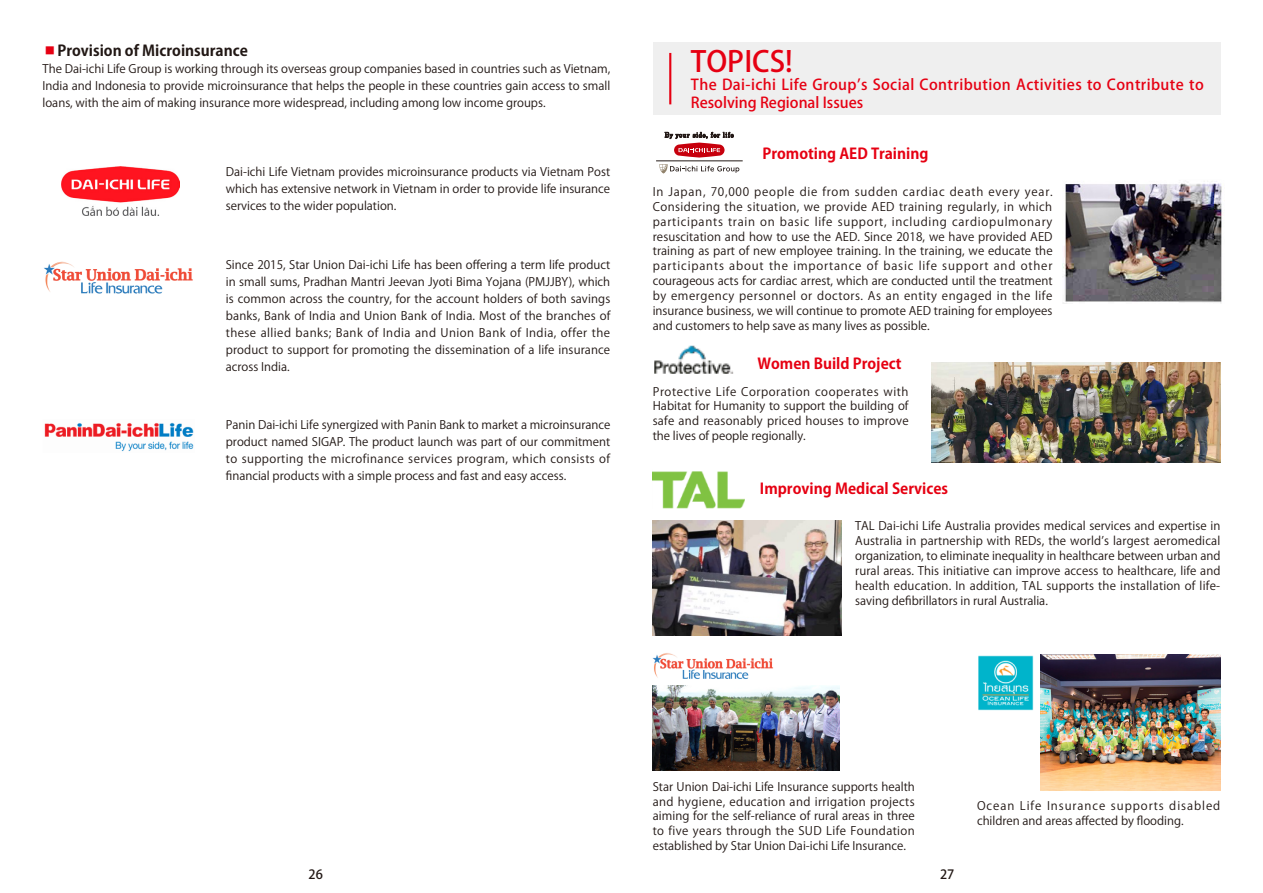
<style>
.page{position:relative;width:1263px;height:893px;background:#fff}
.page>*{position:absolute;margin:0;border:0;box-sizing:border-box;transform-origin:0 0}
.t1{font:500 28.65px "Koz Go Pr 6 N";color:#e60012}
.t2{font:500 14.85px/18px "Koz Go Pr 6 N";letter-spacing:.025em;color:#e60012}
.t3{font:700 14.85px "Koz Go Pr 6 N";color:#e60012}
.t4{font:700 14.85px "Koz Go Pr 6 N";color:#221815}
.t5{font:500 12.75px "Koz Go Pr 6 N";color:#221815}
.t6{font:11.7px/14.9px "Koz Go Pr 6 N";color:#221815;text-align:justify}
.t7{font:11.7px/14.9px "Koz Go Pr 6 N";letter-spacing:.08em;color:#221815}
.s1{color:#e60012}
</style>
<div class="page">
<div style="left:653px;top:43px;width:567px;height:72px;background:#efefef"></div>
<hr style="left:669px;top:53px;width:2px;height:51px;background:#e60012">
<img style="left:1063px;top:181px;width:159px;height:123px">
<img style="left:932px;top:362px;width:288px;height:100px">
<img style="left:653px;top:520px;width:189px;height:116px">
<img style="left:653px;top:686px;width:187px;height:85px">
<img style="left:653px;top:653px;width:120px;height:26px">
<img style="left:44px;top:261px;width:149px;height:33px">
<img style="left:1041px;top:655px;width:179px;height:136px">
<img style="left:978px;top:655px;width:55px;height:56px">
<img style="left:653px;top:471px;width:92px;height:38px">
<img style="left:654px;top:345px;width:80px;height:29px">
<img style="left:44px;top:422px;width:150px;height:30px">
<img style="left:61px;top:166px;width:118px;height:49px">
<hr style="left:656px;top:161px;width:87px;height:1px;background:#231916">
<svg style="left:659px;top:164px;width:80px;height:10px"></svg>
<svg style="left:665px;top:132px;width:68px;height:26px"></svg>
<p class="t4" style="left:43px;top:42px;width:207px"><span class="s1">▪</span>Provision of Microinsurance</p>
<p class="t6" style="left:43px;top:60px;width:569px;line-height:17px">The Dai-ichi Life Group is working through its overseas group companies based in countries such as Vietnam, India and Indonesia to provide microinsurance that helps the people in these countries gain access to small loans, with the aim of making insurance more widespread, including among low income groups.</p>
<p class="t6" style="left:226px;top:163px;width:386px;line-height:17px">Dai-ichi Life Vietnam provides microinsurance products via Vietnam Post which has extensive network in Vietnam in order to provide life insurance services to the wider population.</p>
<p class="t6" style="left:226px;top:257px;width:386px;line-height:17px">Since 2015, Star Union Dai-ichi Life has been offering a term life product in small sums, Pradhan Mantri Jeevan Jyoti Bima Yojana (PMJJBY), which is common across the country, for the account holders of both savings banks, Bank of India and Union Bank of India. Most of the branches of these allied banks; Bank of India and Union Bank of India, offer the product to support for promoting the dissemination of a life insurance across India.</p>
<p class="t6" style="left:226px;top:416px;width:386px;line-height:17px">Panin Dai-ichi Life synergized with Panin Bank to market a microinsurance product named SIGAP. The product launch was part of our commitment to supporting the microfinance services program, which consists of financial products with a simple process and fast and easy access.</p>
<h1 class="t1" style="left:691px;top:46px;width:103px">TOPICS!</h1>
<p class="t2" style="left:691px;top:76px;width:514px">The Dai-ichi Life Group’s Social Contribution Activities to Contribute to<br>Resolving Regional Issues</p>
<p class="t3" style="left:762px;top:146px;width:167px">Promoting AED Training</p>
<p class="t6" style="left:653px;top:184px;width:401px">In Japan, 70,000 people die from sudden cardiac death every year.<br>Considering the situation, we provide AED training regularly, in which participants train on basic life support, including cardiopulmonary resuscitation and how to use the AED. Since 2018, we have provided AED training as part of new employee training. In the training, we educate the participants about the importance of basic life support and other courageous acts for cardiac arrest, which are conducted until the treatment by emergency personnel or doctors. As an entity engaged in the life insurance business, we will continue to promote AED training for employees and customers to help save as many lives as possible.</p>
<p class="t3" style="left:757px;top:356px;width:146px">Women Build Project</p>
<p class="t6" style="left:653px;top:384px;width:257px">Protective Life Corporation cooperates with Habitat for Humanity to support the building of safe and reasonably priced houses to improve the lives of people regionally.</p>
<p class="t3" style="left:760px;top:480px;width:190px">Improving Medical Services</p>
<p class="t6" style="left:855px;top:519px;width:367px">TAL Dai-ichi Life Australia provides medical services and expertise in Australia in partnership with REDs, the world’s largest aeromedical organization, to eliminate inequality in healthcare between urban and rural areas. This initiative can improve access to healthcare, life and health education. In addition, TAL supports the installation of life&shy;saving defibrillators in rural Australia.</p>
<p class="t6" style="left:653px;top:779px;width:264px">Star Union Dai-ichi Life Insurance supports health and hygiene, education and irrigation projects aiming for the self-reliance of rural areas in three to five years through the SUD Life Foundation established by Star Union Dai-ichi Life Insurance.</p>
<p class="t7" style="left:977px;top:798px;width:245px">Ocean Life Insurance supports disabled children and areas affected by flooding.</p>
<p class="t5" style="left:309px;top:867px;width:16px">26</p>
<p class="t5" style="left:940px;top:867px;width:16px">27</p>
</div>
